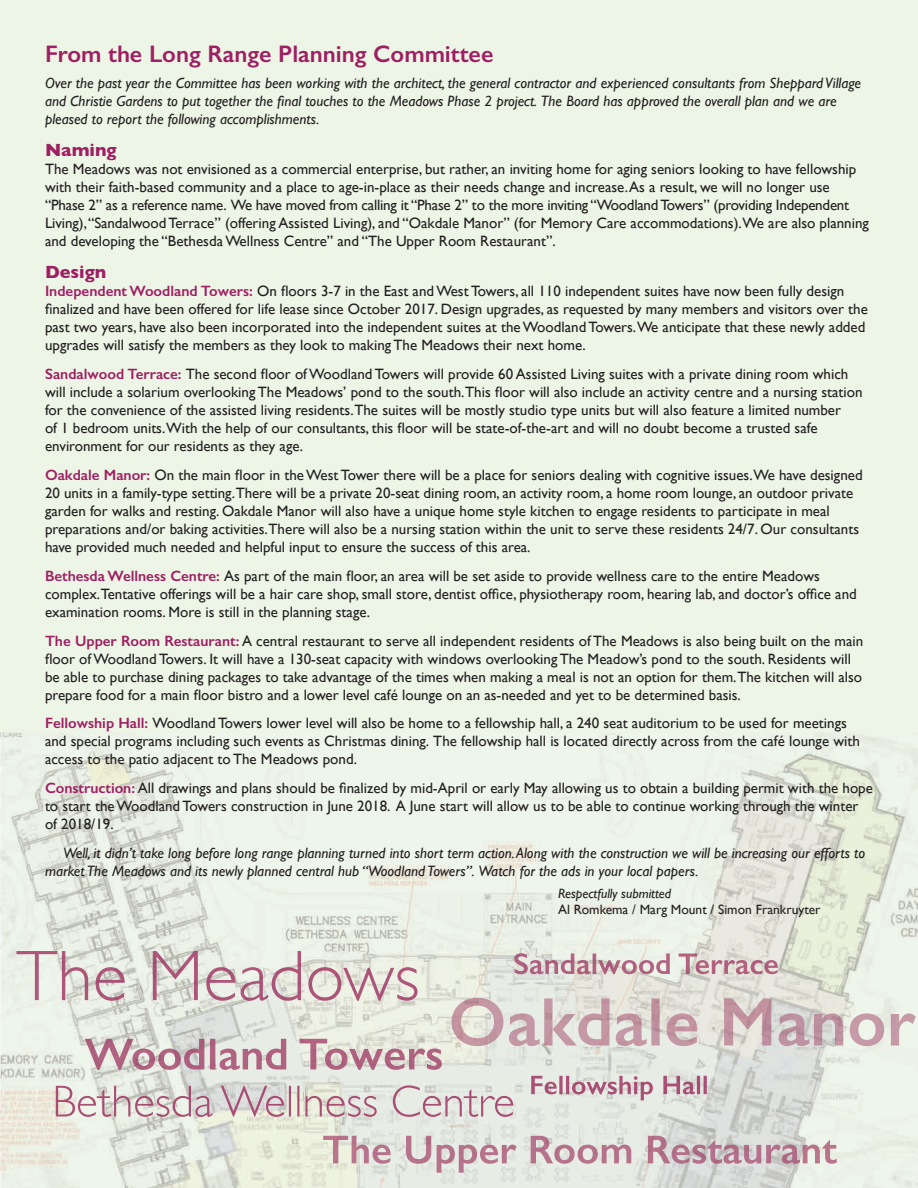
<style>
.page{position:relative;width:918px;height:1188px;background:#fff}
.page>*{position:absolute;margin:0;border:0;box-sizing:border-box;transform-origin:0 0}
.t1{font:600 24px "Gill Sans";color:#9e1f62}
.t2{font:700 18px "Gill Sans";color:#9e1f62}
.t3{font:15px/18px "Gill Sans";color:#231f20}
.t4{font:italic 15px/18px "Gill Sans";color:#231f20}
.t5{font:13.5px "Gill Sans";color:#231f20}
.t6{font:italic 13.5px "Gill Sans";color:#231f20}
.s1{font-weight:600;color:#9e1f62}
</style>
<div class="page">
<div style="left:1px;top:0;width:917px;height:1188px;background:#edf5e6"></div>
<img style="left:0;top:733px;width:918px;height:455px">
<img style="left:514px;top:953px;width:264px;height:21px">
<img style="left:452px;top:998px;width:464px;height:48px">
<img style="left:323px;top:1136px;width:514px;height:37px">
<img style="left:531px;top:1076px;width:176px;height:24px">
<img style="left:85px;top:1039px;width:357px;height:31px">
<img style="left:16px;top:951px;width:402px;height:50px">
<img style="left:56px;top:1085px;width:457px;height:32px">
<h1 class="t1" style="left:45px;top:40px;width:450px">From the Long Range Planning Committee</h1>
<p class="t4" style="left:45px;top:74px;width:818px">Over the past year the Committee has been working with the architect, the general contractor and experienced consultants from Sheppard Village and Christie Gardens to put together the final touches to the Meadows Phase 2 project. The Board has approved the overall plan and we are pleased to report the following accomplishments.</p>
<p class="t2" style="left:45px;top:136px;width:73px">Naming</p>
<p class="t3" style="left:45px;top:160px;width:825px">The Meadows was not envisioned as a commercial enterprise, but rather, an inviting home for aging seniors looking to have fellowship with their faith-based community and a place to age-in-place as their needs change and increase. As a result, we will no longer use “Phase 2” as a reference name. We have moved from calling it “Phase 2” to the more inviting “Woodland Towers” (providing Independent Living), “Sandalwood Terrace” (offering Assisted Living), and “Oakdale Manor” (for Memory Care accommodations).We are also planning and developing the “Bethesda Wellness Centre” and “The Upper Room Restaurant”.</p>
<p class="t2" style="left:45px;top:258px;width:63px">Design</p>
<p class="t3" style="left:45px;top:282px;width:824px"><span class="s1">Independent Woodland Towers:</span> On floors 3-7 in the East and West Towers, all 110 independent suites have now been fully design finalized and have been offered for life lease since October 2017. Design upgrades, as requested by many members and visitors over the past two years, have also been incorporated into the independent suites at the Woodland Towers.We anticipate that these newly added upgrades will satisfy the members as they look to making The Meadows their next home.</p>
<p class="t3" style="left:45px;top:365px;width:819px"><span class="s1">Sandalwood Terrace:</span> The second floor of Woodland Towers will provide 60 Assisted Living suites with a private dining room which will include a solarium overlooking The Meadows’ pond to the south.This floor will also include an activity centre and a nursing station for the convenience of the assisted living residents.The suites will be mostly studio type units but will also feature a limited number<br>of 1 bedroom units.With the help of our consultants, this floor will be state-of-the-art and will no doubt become a trusted safe environment for our residents as they age.</p>
<p class="t3" style="left:45px;top:466px;width:819px"><span class="s1">Oakdale Manor:</span> On the main floor in the West Tower there will be a place for seniors dealing with cognitive issues.We have designed 20 units in a family-type setting.There will be a private 20-seat dining room, an activity room, a home room lounge, an outdoor private garden for walks and resting. Oakdale Manor will also have a unique home style kitchen to engage residents to participate in meal preparations and/or baking activities.There will also be a nursing station within the unit to serve these residents 24/7. Our consultants have provided much needed and helpful input to ensure the success of this area.</p>
<p class="t3" style="left:45px;top:567px;width:813px"><span class="s1">Bethesda Wellness Centre:</span> As part of the main floor, an area will be set aside to provide wellness care to the entire Meadows complex.Tentative offerings will be a hair care shop, small store, dentist office, physiotherapy room, hearing lab, and doctor’s office and examination rooms. More is still in the planning stage.</p>
<p class="t3" style="left:45px;top:631px;width:820px"><span class="s1">The Upper Room Restaurant:</span> A central restaurant to serve all independent residents of The Meadows is also being built on the main floor of Woodland Towers. It will have a 130-seat capacity with windows overlooking The Meadow’s pond to the south. Residents will be able to purchase dining packages to take advantage of the times when making a meal is not an option for them.The kitchen will also prepare food for a main floor bistro and a lower level café lounge on an as-needed and yet to be determined basis.</p>
<p class="t3" style="left:45px;top:714px;width:816px"><span class="s1">Fellowship Hall:</span> Woodland Towers lower level will also be home to a fellowship hall, a 240 seat auditorium to be used for meetings and special programs including such events as Christmas dining. The fellowship hall is located directly across from the café lounge with access to the patio adjacent to The Meadows pond.</p>
<p class="t3" style="left:45px;top:779px;width:829px"><span class="s1">Construction:</span> All drawings and plans should be finalized by mid-April or early May allowing us to obtain a building permit with the hope to start the Woodland Towers construction in June 2018. A June start will allow us to be able to continue working through the winter of 2018/19.</p>
<p class="t4" style="left:45px;top:844px;width:822px;text-indent:18px">Well, it didn’t take long before long range planning turned into short term action. Along with the construction we will be increasing our efforts to market The Meadows and its newly planned central hub “Woodland Towers”. Watch for the ads in your local papers.</p>
<p class="t6" style="left:558px;top:885px;width:115px">Respectfully submitted</p>
<p class="t5" style="left:558px;top:901px;width:264px">Al Romkema / Marg Mount / Simon Frankruyter</p>
</div>
